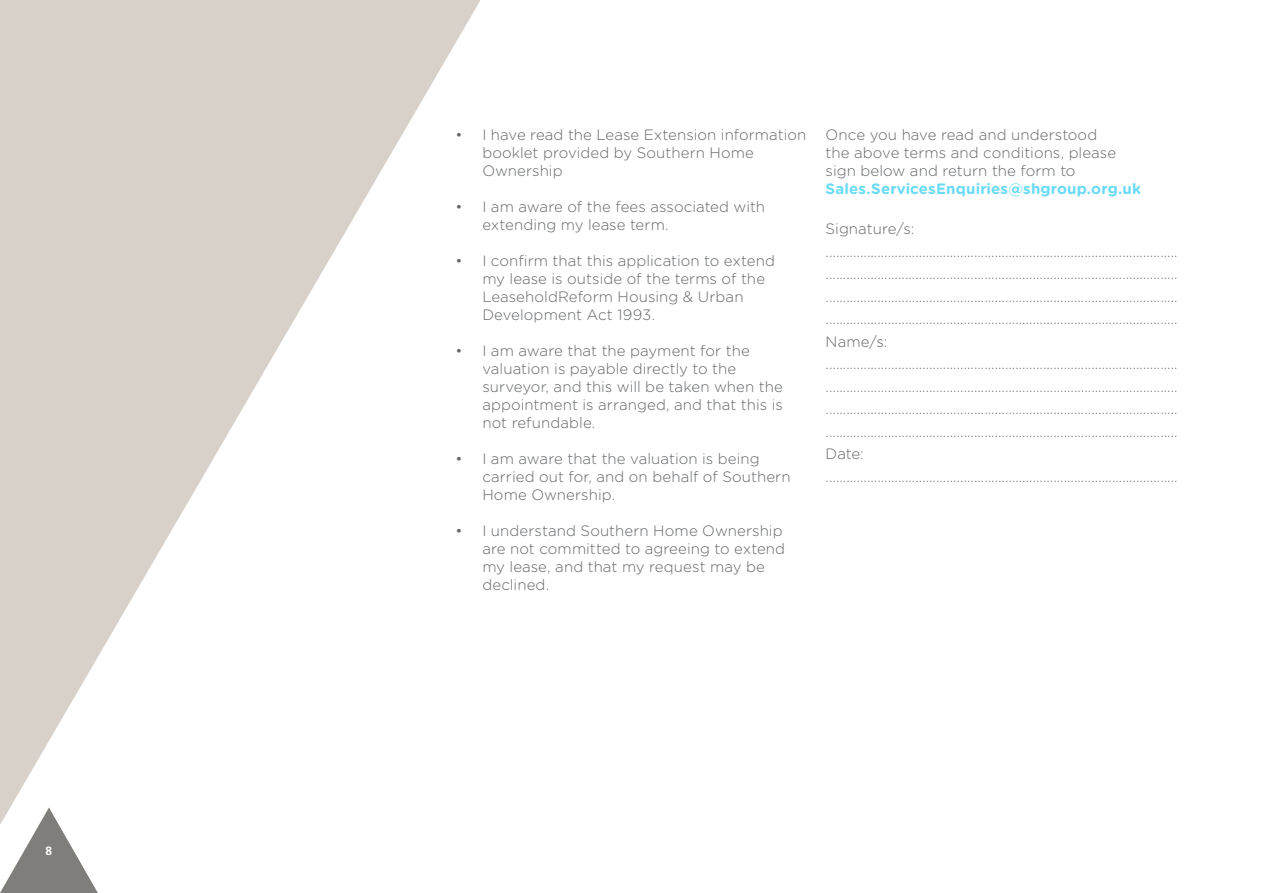
<style>
.page{position:relative;width:1263px;height:893px;background:#fff}
.page>*{position:absolute;margin:0;border:0;box-sizing:border-box;transform-origin:0 0}
.SHG_Bullet_points_2N{font:300 15px/18px "Gotham Rounded";letter-spacing:.005em;color:#646669}
.t1{font:700 15px "Gotham Rounded";letter-spacing:.01em;color:#69dbf5}
.t2{font:700 12px "Frutiger LT Std";color:#fff}
</style>
<div class="page">
<svg style="left:0;top:0;width:480px;height:807px;fill:#d7d1ca"></svg>
<svg style="left:0;top:807px;width:98px;height:86px"></svg>
<p class="t2" style="left:46px;top:843px;width:8px">8</p>
<p class="SHG_Bullet_points_2N" style="left:455px;top:125px;width:352px">• I have read the Lease Extension information</p>
<p class="SHG_Bullet_points_2N" style="left:482px;top:143px;width:273px">booklet provided by Southern Home</p>
<p class="SHG_Bullet_points_2N" style="left:482px;top:161px;width:82px">Ownership</p>
<p class="SHG_Bullet_points_2N" style="left:455px;top:197px;width:311px">• I am aware of the fees associated with</p>
<p class="SHG_Bullet_points_2N" style="left:482px;top:215px;width:188px">extending my lease term.</p>
<p class="SHG_Bullet_points_2N" style="left:455px;top:251px;width:321px">• I confirm that this application to extend</p>
<p class="SHG_Bullet_points_2N" style="left:482px;top:269px;width:284px">my lease is outside of the terms of the<br>LeaseholdReform Housing &amp; Urban</p>
<p class="SHG_Bullet_points_2N" style="left:482px;top:305px;width:174px">Development Act 1993.</p>
<p class="SHG_Bullet_points_2N" style="left:455px;top:341px;width:296px">• I am aware that the payment for the</p>
<p class="SHG_Bullet_points_2N" style="left:482px;top:359px;width:255px">valuation is payable directly to the</p>
<p class="SHG_Bullet_points_2N" style="left:482px;top:377px;width:302px;text-align:justify">surveyor, and this will be taken when the appointment is arranged, and that this is not refundable.</p>
<p class="SHG_Bullet_points_2N" style="left:455px;top:449px;width:306px">• I am aware that the valuation is being</p>
<p class="SHG_Bullet_points_2N" style="left:482px;top:467px;width:310px">carried out for, and on behalf of Southern<br>Home Ownership.</p>
<p class="SHG_Bullet_points_2N" style="left:455px;top:521px;width:329px">• I understand Southern Home Ownership</p>
<p class="SHG_Bullet_points_2N" style="left:482px;top:539px;width:304px">are not committed to agreeing to extend my lease, and that my request may be</p>
<p class="SHG_Bullet_points_2N" style="left:482px;top:575px;width:68px">declined.</p>
<p class="SHG_Bullet_points_2N" style="left:826px;top:125px;width:273px">Once you have read and understood</p>
<p class="SHG_Bullet_points_2N" style="left:826px;top:143px;width:292px">the above terms and conditions, please</p>
<p class="SHG_Bullet_points_2N" style="left:826px;top:161px;width:251px">sign below and return the form to</p>
<p class="t1" style="left:826px;top:177px;width:317px">Sales.ServicesEnquiries@shgroup.org.uk</p>
<p class="SHG_Bullet_points_2N" style="left:826px;top:219px;width:90px">Signature/s:</p>
<p class="SHG_Bullet_points_2N" style="left:826px;top:242px;width:353px">......................................................................................................</p>
<p class="SHG_Bullet_points_2N" style="left:826px;top:264px;width:353px">......................................................................................................</p>
<p class="SHG_Bullet_points_2N" style="left:826px;top:287px;width:353px">......................................................................................................</p>
<p class="SHG_Bullet_points_2N" style="left:826px;top:309px;width:353px">......................................................................................................</p>
<p class="SHG_Bullet_points_2N" style="left:826px;top:332px;width:63px">Name/s:</p>
<p class="SHG_Bullet_points_2N" style="left:826px;top:354px;width:353px">......................................................................................................</p>
<p class="SHG_Bullet_points_2N" style="left:826px;top:377px;width:353px">......................................................................................................</p>
<p class="SHG_Bullet_points_2N" style="left:826px;top:399px;width:353px">......................................................................................................</p>
<p class="SHG_Bullet_points_2N" style="left:826px;top:422px;width:353px">......................................................................................................</p>
<p class="SHG_Bullet_points_2N" style="left:826px;top:444px;width:40px">Date:</p>
<p class="SHG_Bullet_points_2N" style="left:826px;top:467px;width:353px">......................................................................................................</p>
</div>
